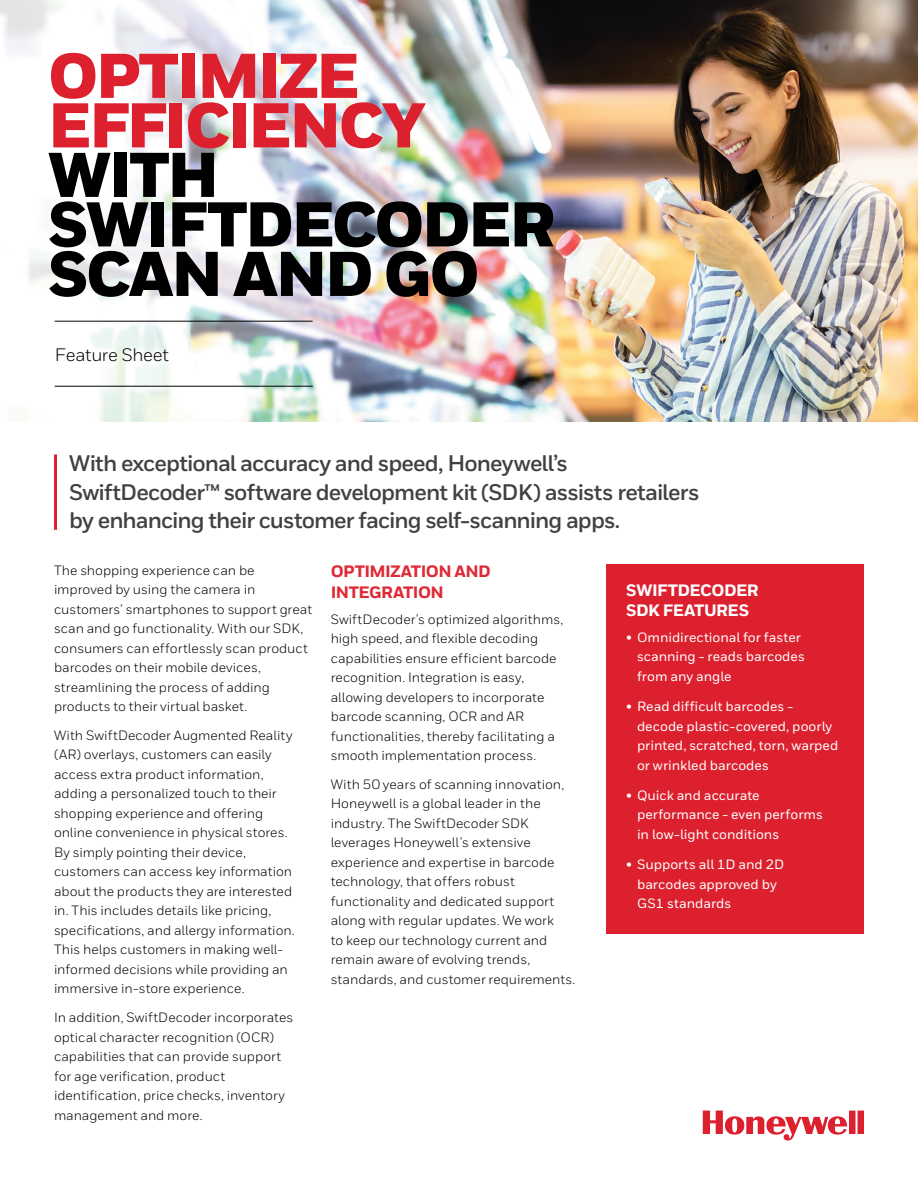
<style>
.page{position:relative;width:918px;height:1188px;background:#fff}
.page>*{position:absolute;margin:0;border:0;box-sizing:border-box;transform-origin:0 0}
.t1{font:900 63px/49.5px "Honeywell Sans";letter-spacing:-.04em;color:#000}
.t2{font:900 63px/49.5px "Honeywell Sans";letter-spacing:-.04em;color:#dc202e}
.t3{font:700 22.5px/28.5px "Honeywell Sans";letter-spacing:-.04em;color:#414042}
.t4{font:18px "Honeywell Sans";letter-spacing:-.01em;color:#000}
.t5{font:800 16.5px/21px "Honeywell Sans";letter-spacing:-.035em;color:#e02836}
.t6{font:800 16.5px/20px "Honeywell Sans";letter-spacing:-.03em;color:#fff}
.t7{font:13.5px/19.5px "Honeywell Sans";color:#000}
.t8{font:500 13.5px/19.5px "Honeywell Sans";color:#fff}
</style>
<div class="page">
<img style="left:0;top:0;width:918px;height:421px">
<svg style="left:703px;top:1111px;width:161px;height:30px"></svg>
<hr style="left:54px;top:455px;width:3px;height:75px;background:#dc202e">
<hr style="left:55px;top:321px;width:258px;height:1px;background:#000">
<hr style="left:55px;top:386px;width:258px;height:1px;background:#000">
<div style="left:606px;top:564px;width:258px;height:370px;background:#dc202e"></div>
<h1 class="t2" style="left:48px;top:54px;width:380px">OPTIMIZE<br>EFFICIENCY</h1>
<h1 class="t1" style="left:48px;top:153px;width:509px">WITH<br>SWIFTDECODER<br>SCAN AND GO</h1>
<h3 class="t4" style="left:55px;top:344px;width:116px">Feature Sheet</h3>
<h2 class="t3" style="left:69px;top:449px;width:632px">With exceptional accuracy and speed, Honeywell’s<br>SwiftDecoder™ software development kit (SDK) assists retailers by enhancing their customer facing self-scanning apps.</h2>
<p class="t7" style="left:54px;top:560px;width:260px">The shopping experience can be improved by using the camera in customers’ smartphones to support great scan and go functionality. With our SDK, consumers can effortlessly scan product barcodes on their mobile devices, streamlining the process of adding products to their virtual basket.</p>
<p class="t7" style="left:54px;top:726px;width:242px">With SwiftDecoder Augmented Reality (AR) overlays, customers can easily access extra product information, adding a personalized touch to their shopping experience and offering online convenience in physical stores.<br>By simply pointing their device, customers can access key information about the products they are interested in. This includes details like pricing, specifications, and allergy information.<br>This helps customers in making well&shy;informed decisions while providing an immersive in-store experience.</p>
<p class="t7" style="left:54px;top:1008px;width:241px">In addition, SwiftDecoder incorporates optical character recognition (OCR) capabilities that can provide support for age verification, product identification, price checks, inventory management and more.</p>
<p class="t5" style="left:331px;top:561px;width:162px">OPTIMIZATION AND<br>INTEGRATION</p>
<p class="t7" style="left:331px;top:609px;width:234px">SwiftDecoder’s optimized algorithms, high speed, and flexible decoding capabilities ensure efficient barcode recognition. Integration is easy, allowing developers to incorporate barcode scanning, OCR and AR functionalities, thereby facilitating a smooth implementation process.</p>
<p class="t7" style="left:331px;top:774px;width:246px">With 50 years of scanning innovation, Honeywell is a global leader in the industry. The SwiftDecoder SDK leverages Honeywell’s extensive experience and expertise in barcode technology, that offers robust functionality and dedicated support along with regular updates. We work<br>to keep our technology current and remain aware of evolving trends, standards, and customer requirements.</p>
<p class="t6" style="left:626px;top:581px;width:134px">SWIFTDECODER<br>SDK FEATURES</p>
<p class="t8" style="left:637px;top:628px;width:169px;text-indent:-11px">• Omnidirectional for faster scanning - reads barcodes from any angle</p>
<p class="t8" style="left:637px;top:697px;width:203px;text-indent:-11px">• Read difficult barcodes - decode plastic-covered, poorly printed, scratched, torn, warped or wrinkled barcodes</p>
<p class="t8" style="left:637px;top:786px;width:187px;text-indent:-11px">• Quick and accurate performance - even performs in low-light conditions</p>
<p class="t8" style="left:637px;top:855px;width:149px;text-indent:-11px">• Supports all 1D and 2D barcodes approved by<br>GS1 standards</p>
</div>
